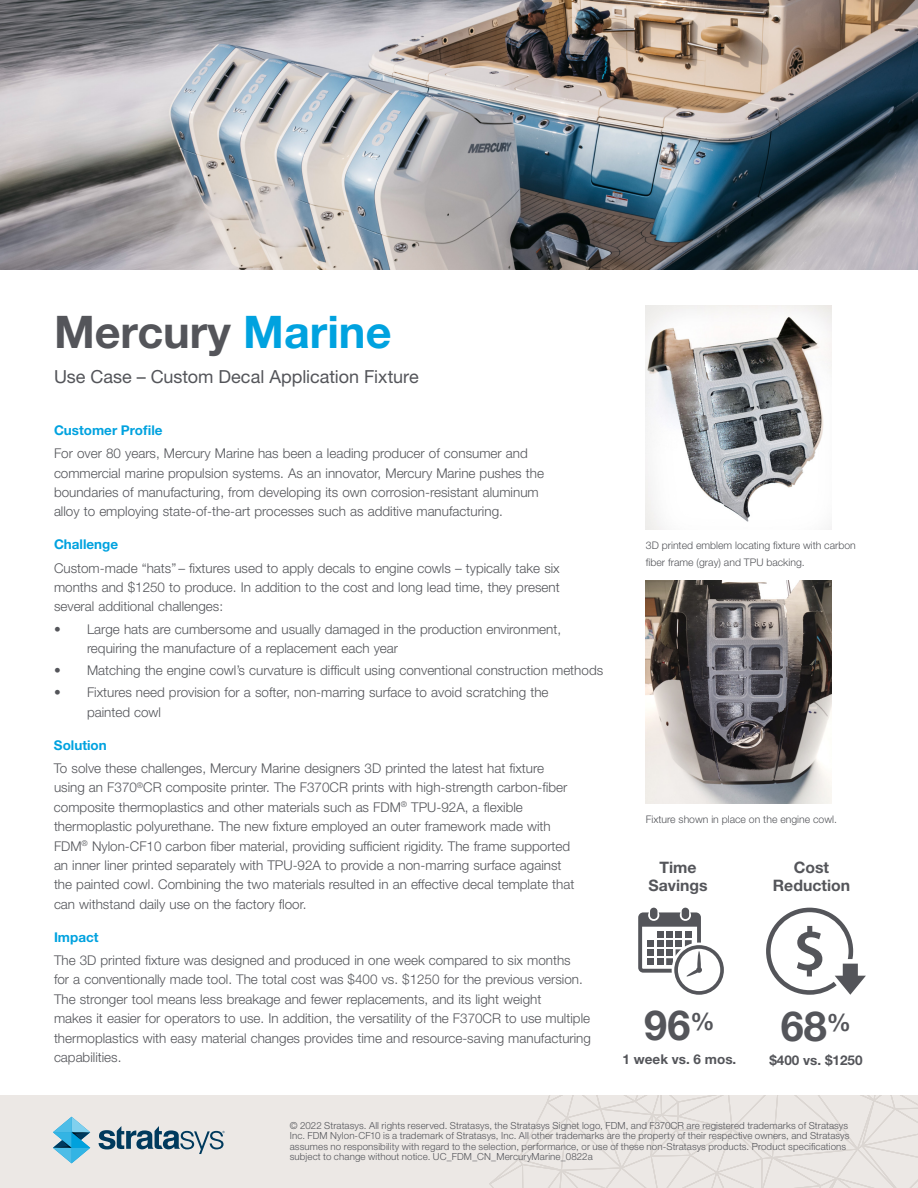
<style>
.page{position:relative;width:918px;height:1188px;background:#fff}
.page>*{position:absolute;margin:0;border:0;box-sizing:border-box;transform-origin:0 0}
.t1{font:700 45px "Helvetica Neue LT Std";color:#54555a}
.t2{font:700 41.55px "Helvetica Neue LT Std";color:#54555a}
.t3{font:18px "Helvetica Neue LT Std";letter-spacing:-.005em;color:#54555a}
.t4{font:700 15.75px/18px "Helvetica Neue LT Std";color:#54555a;text-align:center}
.t5{font:300 13.5px/19.5px "Helvetica Neue LT Std";color:#54555a}
.t6{font:700 13.5px "Helvetica Neue LT Std";color:#00a2df}
.t7{font:700 13.5px "Helvetica Neue LT Std";color:#54555a}
.t8{font:300 10.5px/16.5px "Helvetica Neue LT Std";color:#54555a}
.t9{font:300 9.75px/10.5px "Helvetica Neue LT Std";letter-spacing:.01em;color:#54555a}
.s1{color:#00a2df}
</style>
<div class="page">
<div style="left:0;top:1095px;width:918px;height:93px;background:#ece8e5"></div>
<svg style="left:489px;top:1095px;width:429px;height:93px"></svg>
<svg style="left:53px;top:1117px;width:37px;height:46px"></svg>
<svg style="left:99px;top:1126px;width:126px;height:28px"></svg>
<img style="left:0;top:0;width:918px;height:270px">
<div style="left:650px;top:908px;width:7px;height:11px;background:#54555a;border-radius:4px"></div>
<div style="left:682px;top:908px;width:7px;height:11px;background:#54555a;border-radius:4px"></div>
<svg style="left:638px;top:912px;width:86px;height:83px"></svg>
<svg style="left:766px;top:908px;width:100px;height:87px"></svg>
<img style="left:646px;top:306px;width:186px;height:224px">
<img style="left:646px;top:581px;width:186px;height:222px">
<h1 class="t1" style="left:54px;top:304px;width:339px">Mercury <span class="s1">Marine</span></h1>
<h3 class="t3" style="left:54px;top:366px;width:366px">Use Case – Custom Decal Application Fixture</h3>
<p class="t6" style="left:54px;top:422px;width:110px">Customer Profile</p>
<p class="t5" style="left:54px;top:443px;width:492px">For over 80 years, Mercury Marine has been a leading producer of consumer and commercial marine propulsion systems. As an innovator, Mercury Marine pushes the boundaries of manufacturing, from developing its own corrosion-resistant aluminum alloy to employing state-of-the-art processes such as additive manufacturing.</p>
<p class="t6" style="left:54px;top:536px;width:66px">Challenge</p>
<p class="t5" style="left:54px;top:558px;width:507px;text-align:justify">Custom-made “hats” – fixtures used to apply decals to engine cowls – typically take six months and $1250 to produce. In addition to the cost and long lead time, they present several additional challenges:</p>
<p class="t5" style="left:87px;top:619px;width:476px;text-indent:-33px">• Large hats are cumbersome and usually damaged in the production environment, requiring the manufacture of a replacement each year</p>
<p class="t5" style="left:54px;top:660px;width:551px">• Matching the engine cowl’s curvature is difficult using conventional construction methods</p>
<p class="t5" style="left:87px;top:682px;width:463px;text-indent:-33px">• Fixtures need provision for a softer, non-marring surface to avoid scratching the painted cowl</p>
<p class="t6" style="left:54px;top:736px;width:54px">Solution</p>
<p class="t5" style="left:54px;top:758px;width:522px">To solve these challenges, Mercury Marine designers 3D printed the latest hat fixture using an F370<sup>®</sup>CR composite printer. The F370CR prints with high-strength carbon-fiber composite thermoplastics and other materials such as FDM<sup>®</sup> TPU-92A, a flexible thermoplastic polyurethane. The new fixture employed an outer framework made with FDM<sup>®</sup> Nylon-CF10 carbon fiber material, providing sufficient rigidity. The frame supported an inner liner printed separately with TPU-92A to provide a non-marring surface against the painted cowl. Combining the two materials resulted in an effective decal template that can withstand daily use on the factory floor.</p>
<p class="t6" style="left:54px;top:929px;width:46px">Impact</p>
<p class="t5" style="left:54px;top:950px;width:539px">The 3D printed fixture was designed and produced in one week compared to six months<br>for a conventionally made tool. The total cost was $400 vs. $1250 for the previous version.<br>The stronger tool means less breakage and fewer replacements, and its light weight<br>makes it easier for operators to use. In addition, the versatility of the F370CR to use multiple thermoplastics with easy material changes provides time and resource-saving manufacturing capabilities.</p>
<p class="t8" style="left:646px;top:537px;width:212px">3D printed emblem locating fixture with carbon fiber frame (gray) and TPU backing.</p>
<p class="t8" style="left:646px;top:811px;width:193px">Fixture shown in place on the engine cowl.</p>
<p class="t4" style="left:649px;top:858px;width:61px">Time<br>Savings</p>
<p class="t4" style="left:773px;top:858px;width:79px">Cost<br>Reduction</p>
<h2 class="t2" style="left:644px;top:999px;width:72px">96<sup>%</sup></h2>
<p class="t7" style="left:623px;top:1051px;width:115px">1 week vs. 6 mos.</p>
<h2 class="t2" style="left:781px;top:1000px;width:72px">68<sup>%</sup></h2>
<p class="t7" style="left:769px;top:1051px;width:95px">$400 vs. $1250</p>
<p class="t9" style="left:290px;top:1120px;width:561px">© 2022 Stratasys. All rights reserved. Stratasys, the Stratasys Signet logo, FDM, and F370CR are registered trademarks of Stratasys Inc. FDM Nylon-CF10 is a trademark of Stratasys, Inc. All other trademarks are the property of their respective owners, and Stratasys assumes no responsibility with regard to the selection, performance, or use of these non-Stratasys products. Product specifications subject to change without notice. UC_FDM_CN_MercuryMarine_0822a</p>
</div>
